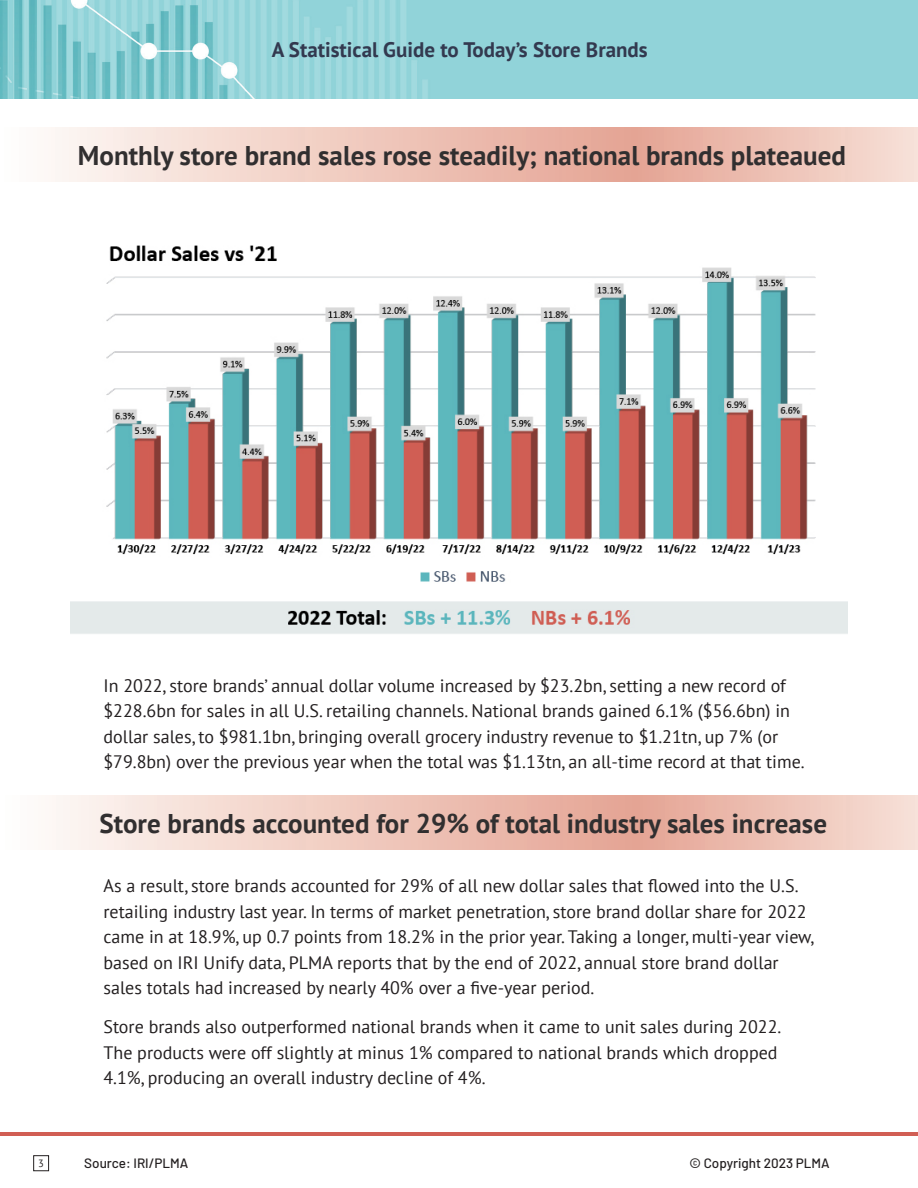
<style>
.page{position:relative;width:918px;height:1188px;background:#fff}
.page>*{position:absolute;margin:0;border:0;box-sizing:border-box;transform-origin:0 0}
.Blue_Subhead{font:700 27px "PT Sans";color:#312f30}
.t1{font:700 21px "PT Sans";color:#33394f}
.Paragraph_Copy{font:18px/25.5px "PT Sans";color:#231f20}
.t2{font:500 13.5px "Barlow";color:#231f20}
.t3{font:10.5px "PT Sans";color:#231f20}
</style>
<div class="page">
<img style="left:0;top:0;width:918px;height:98px">
<div style="left:33px;top:1155px;width:16px;height:16px;border:1px solid #231f20"></div>
<hr style="left:0;top:1132px;width:918px;height:3px;background:#d15e54">
<img style="left:70px;top:245px;width:778px;height:389px">
<svg style="left:51px;top:127px;width:867px;height:54px;background:#efc9bd"></svg>
<svg style="left:52px;top:796px;width:866px;height:54px;background:#efc9bd"></svg>
<p class="t1" style="left:272px;top:36px;width:378px">A Statistical Guide to Today’s Store Brands</p>
<p class="Blue_Subhead" style="left:78px;top:137px;width:770px">Monthly store brand sales rose steadily; national brands plateaued</p>
<p class="Paragraph_Copy" style="left:104px;top:672px;width:703px">In 2022, store brands’ annual dollar volume increased by $23.2bn, setting a new record of $228.6bn for sales in all U.S. retailing channels. National brands gained 6.1% ($56.6bn) in dollar sales, to $981.1bn, bringing overall grocery industry revenue to $1.21tn, up 7% (or $79.8bn) over the previous year when the total was $1.13tn, an all-time record at that time.</p>
<p class="Blue_Subhead" style="left:99px;top:806px;width:729px">Store brands accounted for 29% of total industry sales increase</p>
<p class="Paragraph_Copy" style="left:104px;top:873px;width:712px">As a result, store brands accounted for 29% of all new dollar sales that flowed into the U.S. retailing industry last year. In terms of market penetration, store brand dollar share for 2022 came in at 18.9%, up 0.7 points from 18.2% in the prior year. Taking a longer, multi-year view, based on IRI Unify data, PLMA reports that by the end of 2022, annual store brand dollar sales totals had increased by nearly 40% over a five-year period.</p>
<p class="Paragraph_Copy" style="left:104px;top:1014px;width:679px">Store brands also outperformed national brands when it came to unit sales during 2022.<br>The products were off slightly at minus 1% compared to national brands which dropped<br>4.1%, producing an overall industry decline of 4%.</p>
<p class="t3" style="left:38px;top:1157px;width:7px">3</p>
<p class="t2" style="left:84px;top:1154px;width:106px">Source: IRI/PLMA</p>
<p class="t2" style="left:689px;top:1154px;width:142px">© Copyright 2023 PLMA</p>
</div>
